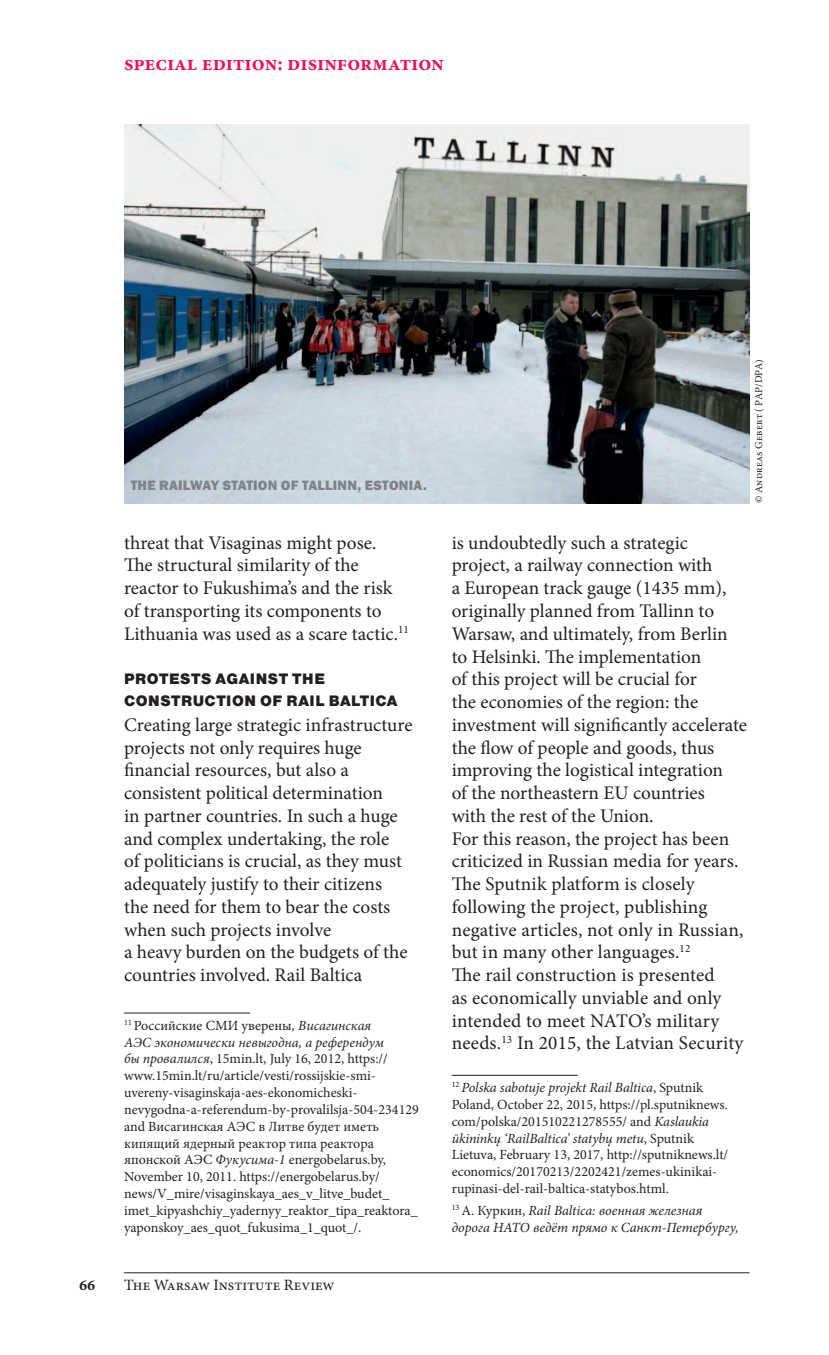
<style>
.page{position:relative;width:829px;height:1355px;background:#fff}
.page>*{position:absolute;margin:0;border:0;box-sizing:border-box;transform-origin:0 0}
.t1{font:700 21px "Minion Pro";color:#ee1059}
.t2{font:19.25px/22.8px "Minion Pro";color:#231f20}
.t3{font:15.75px/22.8px "Nimbus Sans DOT Blac";letter-spacing:.03em;color:#231f20}
.t4{font:15.75px "Minion Pro";color:#231f20}
.t5{font:700 15.75px "Minion Pro";color:#231f20}
.t6{font:14px/16.8px "Minion Pro";color:#231f20}
.t7{font:italic 14px/16.8px "Minion Pro";color:#231f20}
.t8{font:800 14px "Franklin Gothic";letter-spacing:.015em;color:#808285}
.t9{font:10.5px "Minion Pro";letter-spacing:.025em;color:#231f20}
.s1{font-style:italic}
.s2{font-style:normal}
</style>
<div class="page">
<hr style="left:124px;top:1272px;width:625px;height:1px;background:#231f20">
<hr style="left:124px;top:1012px;width:126px;height:1px;background:#231f20">
<hr style="left:451px;top:1074px;width:126px;height:1px;background:#231f20">
<img style="left:124px;top:124px;width:625px;height:379px">
<p class="t1" style="left:124px;top:48px;width:321px">special edition: disinformation</p>
<p class="t8" style="left:131px;top:476px;width:297px">THE RAILWAY STATION OF TALLINN, ESTONIA.</p>
<p class="t2" style="left:124px;top:531px;width:286px">threat that Visaginas might pose.<br>The structural similarity of the reactor to Fukushima’s and the risk of transporting its components to Lithuania was used as a scare tactic.<sup>11</sup></p>
<p class="t3" style="left:124px;top:667px;width:275px">PROTESTS AGAINST THE<br>CONSTRUCTION OF RAIL BALTICA</p>
<p class="t2" style="left:124px;top:713px;width:290px">Creating large strategic infrastructure projects not only requires huge financial resources, but also a consistent political determination<br>in partner countries. In such a huge and complex undertaking, the role<br>of politicians is crucial, as they must adequately justify to their citizens<br>the need for them to bear the costs when such projects involve<br>a heavy burden on the budgets of the countries involved. Rail Baltica</p>
<p class="t6" style="left:124px;top:1016px;width:296px"><sup>11</sup> Российские СМИ уверены<span class="s1">, Висагинская<br>АЭС экономически невыгодна, а референдум<br>бы провалился</span>, 15min.lt, July 16, 2012, https:// www.15min.lt/ru/article/vesti/rossijskie-smi&shy;uvereny-visaginskaja-aes-ekonomicheski&shy;nevygodna-a-referendum-by-provalilsja-504-234129 and Висагинская АЭС в Литве будет иметь кипящий ядерный реактор типа реактора японской АЭС <span class="s1">Фукусима-1</span> energobelarus.by, November 10, 2011. https://energobelarus.by/ news/V_mire/visaginskaya_aes_v_litve_budet_ imet_kipyashchiy_yadernyy_reaktor_tipa_reaktora_ yaponskoy_aes_quot_fukusima_1_quot_/.</p>
<p class="t5" style="left:79px;top:1274px;width:18px">66</p>
<p class="t4" style="left:124px;top:1274px;width:212px">The Warsaw Institute Review</p>
<p class="t9" style="left:751px;top:503px;width:145px;rotate:-90deg">© Andreas Gebert ( PAP/DPA)</p>
<p class="t2" style="left:451px;top:531px;width:297px">is undoubtedly such a strategic project, a railway connection with<br>a European track gauge (1435 mm), originally planned from Tallinn to Warsaw, and ultimately, from Berlin to Helsinki. The implementation<br>of this project will be crucial for<br>the economies of the region: the investment will significantly accelerate the flow of people and goods, thus improving the logistical integration<br>of the northeastern EU countries<br>with the rest of the Union.<br>For this reason, the project has been criticized in Russian media for years.<br>The Sputnik platform is closely following the project, publishing negative articles, not only in Russian, but in many other languages.<sup>12<br></sup>The rail construction is presented<br>as economically unviable and only intended to meet NATO’s military needs.<sup>13</sup> In 2015, the Latvian Security</p>
<p class="t6" style="left:451px;top:1079px;width:278px"><sup>12</sup> <span class="s1">Polska sabotuje projekt Rail Baltica</span>, Sputnik Poland, October 22, 2015, https://pl.sputniknews. com/polska/201510221278555/ and <span class="s1">Kaslaukia ūkininkų ‘RailBaltica’ statybų metu</span>, Sputnik Lietuva, February 13, 2017, http://sputniknews.lt/ economics/20170213/2202421/zemes-ukinikai&shy;rupinasi-del-rail-baltica-statybos.html.</p>
<p class="t7" style="left:451px;top:1201px;width:288px"><sup>13</sup> <span class="s2">А. Куркин,</span> Rail Baltica: военная железная дорога НАТО ведёт прямо к Санкт-Петербургу,</p>
</div>
